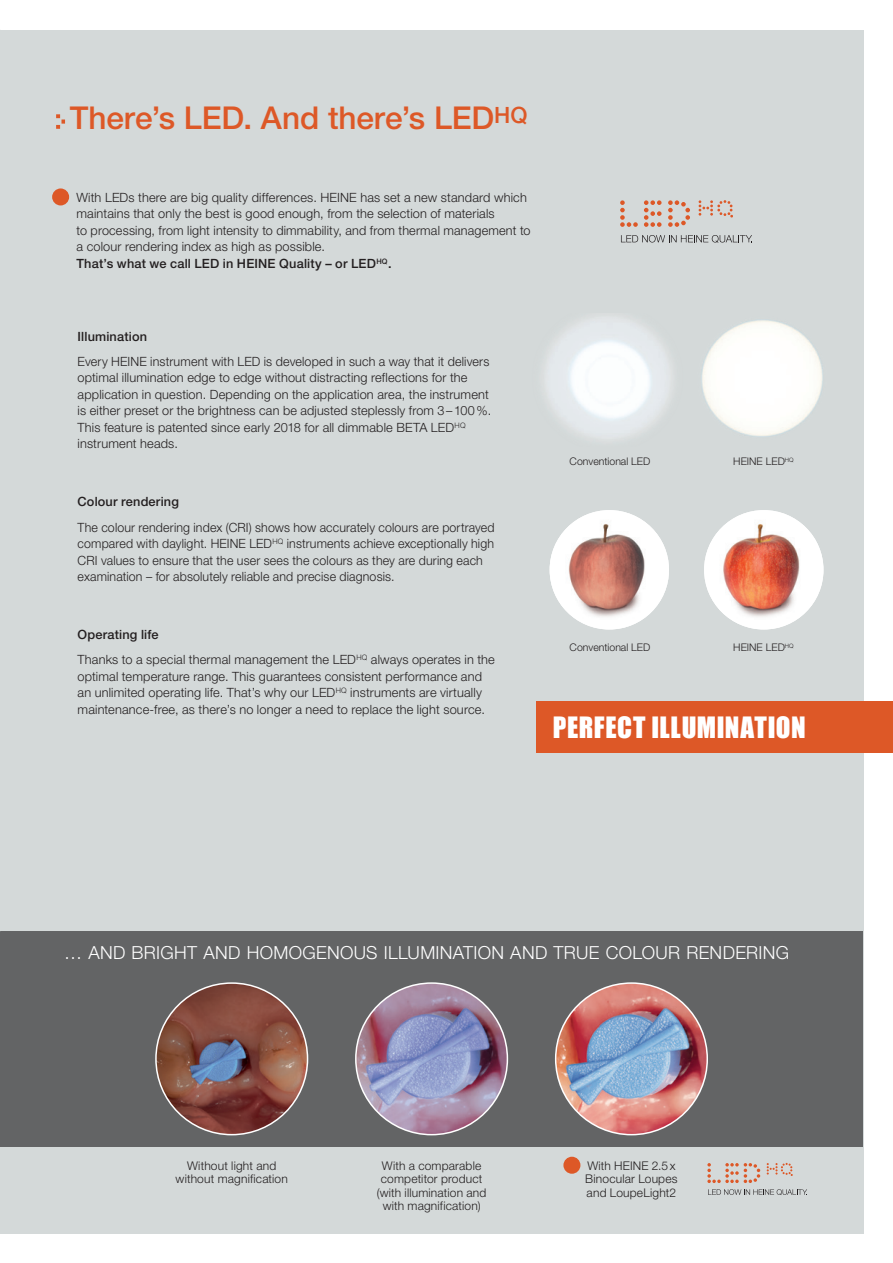
<style>
.page{position:relative;width:893px;height:1263px;background:#fff}
.page>*{position:absolute;margin:0;border:0;box-sizing:border-box;transform-origin:0 0}
.t1{font:500 31.5px "Helvetica Neue LT Std";letter-spacing:-.005em;color:#dd5827}
.t2{font:27px "Impact";letter-spacing:.025em;color:#fff}
.t3{font:300 18px "Helvetica Neue LT Std";letter-spacing:.02em;color:#fff}
.t4{font:300 12.75px/16.5px "Helvetica Neue LT Std";letter-spacing:.01em;color:#231f20}
.t5{font:300 12.75px/16.5px "Helvetica Neue LT Pro";letter-spacing:.015em;color:#231f20}
.t6{font:500 12.75px "Helvetica Neue LT Pro";letter-spacing:.015em;color:#231f20}
.t7{font:300 12px/13.5px "Helvetica Neue LT Pro";letter-spacing:.015em;color:#231f20;text-align:center}
.t8{font:300 10.5px "Helvetica Neue LT Std";color:#231f20}
.s1{font-weight:500}
</style>
<div class="page">
<div style="left:0;top:30px;width:863px;height:1203px;background:#d4d9d9"></div>
<div style="left:0;top:931px;width:863px;height:216px;background:#636465"></div>
<img style="left:156px;top:983px;width:152px;height:152px;border-radius:76px">
<img style="left:556px;top:983px;width:151px;height:151px;border-radius:73px">
<img style="left:356px;top:983px;width:151px;height:151px;border-radius:73px">
<img style="left:545px;top:316px;width:278px;height:123px">
<img style="left:550px;top:510px;width:119px;height:119px;border-radius:60px">
<img style="left:704px;top:510px;width:119px;height:119px;border-radius:60px">
<div style="left:537px;top:702px;width:356px;height:51px;background:#dd5827"></div>
<svg style="left:56px;top:114px;width:9px;height:15px"></svg>
<svg style="left:620px;top:200px;width:18px;height:27px"></svg>
<svg style="left:644px;top:200px;width:18px;height:27px"></svg>
<svg style="left:668px;top:200px;width:22px;height:27px"></svg>
<svg style="left:699px;top:200px;width:34px;height:18px"></svg>
<svg style="left:621px;top:235px;width:131px;height:8px"></svg>
<div style="left:563px;top:1157px;width:17px;height:17px;background:#dd5827;border-radius:50%"></div>
<svg style="left:707px;top:1163px;width:53px;height:20px"></svg>
<svg style="left:767px;top:1163px;width:26px;height:13px"></svg>
<svg style="left:708px;top:1189px;width:99px;height:6px"></svg>
<div style="left:52px;top:188px;width:17px;height:17px;background:#dd5827;border-radius:50%"></div>
<h1 class="t1" style="left:70px;top:99px;width:459px">There’s LED. And there’s LED<sup>HQ</sup></h1>
<p class="t5" style="left:77px;top:188px;width:456px">With LEDs there are big quality differences. HEINE has set a new standard which maintains that only the best is good enough, from the selection of materials<br>to processing, from light intensity to dimmability, and from thermal management to a colour rendering index as high as possible.<br><span class="s1">That’s what we call LED in HEINE Quality – or LED</span><sup>HQ</sup><span class="s1">.</span></p>
<p class="t6" style="left:78px;top:329px;width:71px">Illumination</p>
<p class="t4" style="left:78px;top:353px;width:415px">Every HEINE instrument with LED is developed in such a way that it delivers optimal illumination edge to edge without distracting reflections for the application in question. Depending on the application area, the instrument is either preset or the brightness can be adjusted steplessly from 3–100%.<br>This feature is patented since early 2018 for all dimmable BETA LED<sup>HQ </sup>instrument heads.</p>
<p class="t6" style="left:78px;top:494px;width:103px">Colour rendering</p>
<p class="t4" style="left:78px;top:518px;width:418px">The colour rendering index (CRI) shows how accurately colours are portrayed compared with daylight. HEINE LED<sup>HQ</sup> instruments achieve exceptionally high CRI values to ensure that the user sees the colours as they are during each examination – for absolutely reliable and precise diagnosis.</p>
<p class="t6" style="left:78px;top:627px;width:83px">Operating life</p>
<p class="t4" style="left:78px;top:651px;width:419px">Thanks to a special thermal management the LED<sup>HQ</sup> always operates in the optimal temperature range. This guarantees consistent performance and an unlimited operating life. That’s why our LED<sup>HQ</sup> instruments are virtually maintenance-free, as there’s no longer a need to replace the light source.</p>
<p class="t8" style="left:570px;top:454px;width:82px">Conventional LED</p>
<p class="t8" style="left:733px;top:454px;width:62px">HEINE LED<sup>HQ</sup></p>
<p class="t8" style="left:570px;top:640px;width:82px">Conventional LED</p>
<p class="t8" style="left:733px;top:640px;width:62px">HEINE LED<sup>HQ</sup></p>
<h2 class="t2" style="left:553px;top:706px;width:255px">PERFECT ILLUMINATION</h2>
<h3 class="t3" style="left:64px;top:942px;width:726px">… AND BRIGHT AND HOMOGENOUS ILLUMINATION AND TRUE COLOUR RENDERING</h3>
<p class="t7" style="left:176px;top:1158px;width:114px">Without light and without magnification</p>
<p class="t7" style="left:585px;top:1158px;width:94px;text-align:left">With HEINE 2.5x<br>Binocular Loupes and LoupeLight2</p>
<p class="t7" style="left:377px;top:1158px;width:111px">With a comparable competitor product (with illumination and with magnification)</p>
</div>
